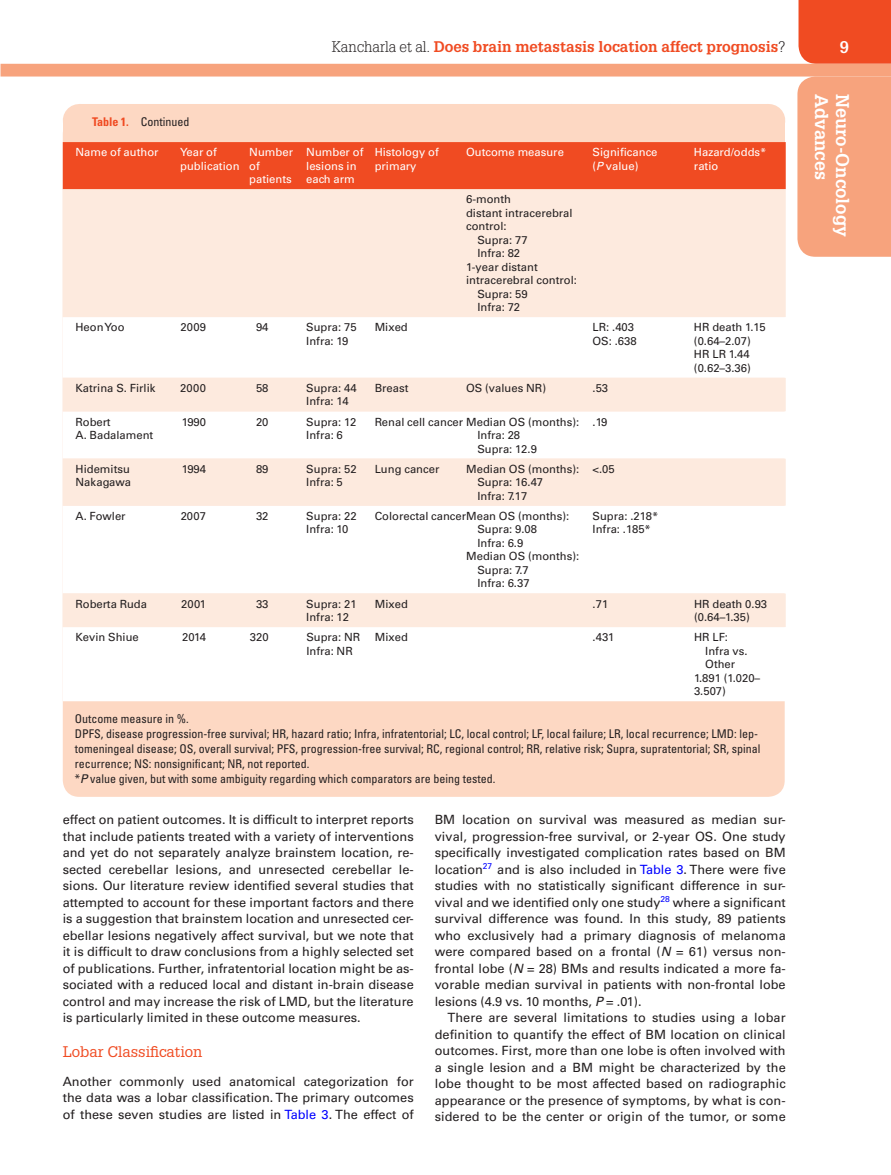
<style>
.page{position:relative;width:891px;height:1175px;background:#fff}
.page>*{position:absolute;margin:0;border:0;box-sizing:border-box;transform-origin:0 0}
.t1{font:700 18px "Glypha LT Std";color:#fff}
.t2{font:700 16.5px "Glypha LT Std";color:#fff}
.t3{font:700 15px "Glypha LT Std";color:#f04b22}
.t4{font:15px "Glypha LT Std";color:#f04b22}
.t5{font:12.75px/16.5px "Univers LT Std";color:#231f20;text-align:justify}
.t6{font:condensed 12px/15px "Univers LT Std";color:#231f20}
.t7{font:11.25px/13.5px "Univers LT Std";color:#231f20}
.t8{font:11.25px/13.5px "Univers LT Std";color:#fff}
.s1{font-weight:300;color:#231f20}
.s2{font-weight:700;color:#f04b22}
.s3{font-style:italic}
.s4{font-style:italic;font-stretch:normal}
.s5{color:#00f}
</style>
<div class="page">
<div style="left:799px;top:0;width:92px;height:64px;background:#f04b22"></div>
<div style="left:1px;top:64px;width:890px;height:12px;background:#f7a37d"></div>
<div style="left:797px;top:76px;width:94px;height:181px;background:#f7a37d"></div>
<div style="left:63px;top:118px;width:722px;height:679px;background:#fdd8c3;border-radius:16px"></div>
<svg style="left:63px;top:104px;width:723px;height:85px"></svg>
<div style="left:63px;top:189px;width:723px;height:128px;background:#fdeade"></div>
<svg style="left:63px;top:317px;width:723px;height:384px;background:#fef8f5"></svg>
<p class="t3" style="left:332px;top:37px;width:455px"><span class="s1">Kancharla et al.</span> Does brain metastasis location affect prognosis<span class="s1">?</span></p>
<p class="t2" style="left:840px;top:37px;width:11px">9</p>
<h1 class="t1" style="left:833px;top:94px;width:88px;rotate:90deg">Advances</h1>
<h1 class="t1" style="left:854px;top:94px;width:145px;rotate:90deg">Neuro-Oncology</h1>
<p class="t6" style="left:92px;top:115px;width:99px"><span class="s2">Table 1.</span> Continued</p>
<p class="t8" style="left:76px;top:146px;width:85px">Name of author</p>
<p class="t8" style="left:180px;top:146px;width:61px">Year of publication</p>
<p class="t8" style="left:249px;top:146px;width:45px">Number of patients</p>
<p class="t8" style="left:306px;top:146px;width:59px">Number of lesions in each arm</p>
<p class="t8" style="left:375px;top:146px;width:66px">Histology of primary</p>
<p class="t8" style="left:466px;top:146px;width:99px">Outcome measure</p>
<p class="t8" style="left:593px;top:146px;width:67px">Significance (<span class="s3">P</span> value)</p>
<p class="t8" style="left:694px;top:146px;width:74px">Hazard/odds* ratio</p>
<p class="t7" style="left:466px;top:192px;width:46px">6-month</p>
<p class="t7" style="left:466px;top:206px;width:108px">distant intracerebral</p>
<p class="t7" style="left:466px;top:219px;width:42px">control:</p>
<p class="t7" style="left:477px;top:233px;width:52px">Supra: 77</p>
<p class="t7" style="left:477px;top:246px;width:44px">Infra: 82</p>
<p class="t7" style="left:466px;top:260px;width:73px">1-year distant</p>
<p class="t7" style="left:466px;top:273px;width:112px">intracerebral control:</p>
<p class="t7" style="left:477px;top:287px;width:52px">Supra: 59</p>
<p class="t7" style="left:477px;top:300px;width:44px">Infra: 72</p>
<p class="t7" style="left:76px;top:320px;width:51px">Heon Yoo</p>
<p class="t7" style="left:181px;top:320px;width:27px">2009</p>
<p class="t7" style="left:256px;top:320px;width:14px">94</p>
<p class="t7" style="left:306px;top:320px;width:52px">Supra: 75<br>Infra: 19</p>
<p class="t7" style="left:375px;top:320px;width:35px">Mixed</p>
<p class="t7" style="left:593px;top:320px;width:46px">LR: .403<br>OS: .638</p>
<p class="t7" style="left:694px;top:320px;width:73px">HR death 1.15 (0.64–2.07)<br>HR LR 1.44 (0.62–3.36)</p>
<p class="t7" style="left:76px;top:381px;width:81px">Katrina S. Firlik</p>
<p class="t7" style="left:180px;top:381px;width:27px">2000</p>
<p class="t7" style="left:256px;top:381px;width:14px">58</p>
<p class="t7" style="left:306px;top:381px;width:52px">Supra: 44<br>Infra: 14</p>
<p class="t7" style="left:375px;top:381px;width:35px">Breast</p>
<p class="t7" style="left:466px;top:381px;width:82px">OS (values NR)</p>
<p class="t7" style="left:593px;top:381px;width:17px">.53</p>
<p class="t7" style="left:76px;top:415px;width:79px">Robert<br>A. Badalament</p>
<p class="t7" style="left:182px;top:415px;width:26px">1990</p>
<p class="t7" style="left:256px;top:415px;width:14px">20</p>
<p class="t7" style="left:306px;top:415px;width:52px">Supra: 12<br>Infra: 6</p>
<p class="t7" style="left:477px;top:415px;width:103px;text-indent:-103px">Renal cell cancer Median OS (months):<br>Infra: 28<br>Supra: 12.9</p>
<p class="t7" style="left:593px;top:415px;width:16px">.19</p>
<p class="t7" style="left:76px;top:462px;width:57px">Hidemitsu<br>Nakagawa</p>
<p class="t7" style="left:182px;top:462px;width:26px">1994</p>
<p class="t7" style="left:256px;top:462px;width:14px">89</p>
<p class="t7" style="left:306px;top:462px;width:52px">Supra: 52<br>Infra: 5</p>
<p class="t7" style="left:375px;top:462px;width:66px">Lung cancer</p>
<p class="t7" style="left:477px;top:462px;width:103px;text-indent:-11px">Median OS (months):<br>Supra: 16.47<br>Infra: 7.17</p>
<p class="t7" style="left:593px;top:462px;width:24px">&lt;.05</p>
<p class="t7" style="left:76px;top:509px;width:52px">A. Fowler</p>
<p class="t7" style="left:181px;top:509px;width:27px">2007</p>
<p class="t7" style="left:256px;top:509px;width:14px">32</p>
<p class="t7" style="left:306px;top:509px;width:52px">Supra: 22<br>Infra: 10</p>
<p class="t7" style="left:375px;top:509px;width:196px">Colorectal cancerMean OS (months):</p>
<p class="t7" style="left:593px;top:509px;width:67px">Supra: .218*<br>Infra: .185*</p>
<p class="t7" style="left:477px;top:523px;width:61px">Supra: 9.08</p>
<p class="t7" style="left:477px;top:536px;width:47px">Infra: 6.9</p>
<p class="t7" style="left:466px;top:550px;width:115px">Median OS (months):</p>
<p class="t7" style="left:477px;top:563px;width:53px">Supra: 7.7</p>
<p class="t7" style="left:477px;top:577px;width:54px">Infra: 6.37</p>
<p class="t7" style="left:76px;top:597px;width:73px">Roberta Ruda</p>
<p class="t7" style="left:181px;top:597px;width:26px">2001</p>
<p class="t7" style="left:256px;top:597px;width:14px">33</p>
<p class="t7" style="left:306px;top:597px;width:52px">Supra: 21<br>Infra: 12</p>
<p class="t7" style="left:375px;top:597px;width:35px">Mixed</p>
<p class="t7" style="left:593px;top:597px;width:17px">.71</p>
<p class="t7" style="left:694px;top:597px;width:75px">HR death 0.93 (0.64–1.35)</p>
<p class="t7" style="left:76px;top:630px;width:65px">Kevin Shiue</p>
<p class="t7" style="left:182px;top:630px;width:26px">2014</p>
<p class="t7" style="left:250px;top:630px;width:20px">320</p>
<p class="t7" style="left:306px;top:630px;width:56px">Supra: NR<br>Infra: NR</p>
<p class="t7" style="left:375px;top:630px;width:35px">Mixed</p>
<p class="t7" style="left:593px;top:630px;width:23px">.431</p>
<p class="t7" style="left:694px;top:630px;width:36px">HR LF:</p>
<p class="t7" style="left:705px;top:644px;width:44px">Infra vs.</p>
<p class="t7" style="left:705px;top:657px;width:32px">Other</p>
<p class="t7" style="left:694px;top:671px;width:68px">1.891 (1.020–</p>
<p class="t7" style="left:694px;top:684px;width:33px">3.507)</p>
<p class="t6" style="left:75px;top:711px;width:687px">Outcome measure in %.<br>DPFS, disease progression-free survival; HR, hazard ratio; Infra, infratentorial; LC, local control; LF, local failure; LR, local recurrence; LMD: lep&shy;tomeningeal disease; OS, overall survival; PFS, progression-free survival; RC, regional control; RR, relative risk; Supra, supratentorial; SR, spinal recurrence; NS: nonsignificant; NR, not reported.<br>*<span class="s4">P</span> value given, but with some ambiguity regarding which comparators are being tested.</p>
<p class="t5" style="left:63px;top:811px;width:353px">effect on patient outcomes. It is difficult to interpret reports that include patients treated with a variety of interventions and yet do not separately analyze brainstem location, re&shy;sected cerebellar lesions, and unresected cerebellar le&shy;sions. Our literature review identified several studies that attempted to account for these important factors and there is a suggestion that brainstem location and unresected cer&shy;ebellar lesions negatively affect survival, but we note that it is difficult to draw conclusions from a highly selected set of publications. Further, infratentorial location might be as&shy;sociated with a reduced local and distant in-brain disease control and may increase the risk of LMD, but the literature is particularly limited in these outcome measures.</p>
<p class="t4" style="left:63px;top:1042px;width:141px">Lobar Classification</p>
<p class="t5" style="left:63px;top:1073px;width:353px">Another commonly used anatomical categorization for the data was a lobar classification. The primary outcomes of these seven studies are listed in <span class="s5">Table 3</span>. The effect of</p>
<p class="t5" style="left:435px;top:811px;width:353px">BM location on survival was measured as median sur&shy;vival, progression-free survival, or 2-year OS. One study specifically investigated complication rates based on BM location<sup>27</sup> and is also included in <span class="s5">Table 3</span>. There were five studies with no statistically significant difference in sur&shy;vival and we identified only one study<sup>28</sup> where a significant survival difference was found. In this study, 89 patients who exclusively had a primary diagnosis of melanoma were compared based on a frontal (<span class="s3">N</span> = 61) versus non&shy;frontal lobe (<span class="s3">N</span> = 28) BMs and results indicated a more fa&shy;vorable median survival in patients with non-frontal lobe lesions (4.9 vs. 10 months, <span class="s3">P</span> = .01).</p>
<p class="t5" style="left:435px;top:1009px;width:353px;text-indent:13px">There are several limitations to studies using a lobar definition to quantify the effect of BM location on clinical outcomes. First, more than one lobe is often involved with a single lesion and a BM might be characterized by the lobe thought to be most affected based on radiographic appearance or the presence of symptoms, by what is con&shy;sidered to be the center or origin of the tumor, or some</p>
</div>
